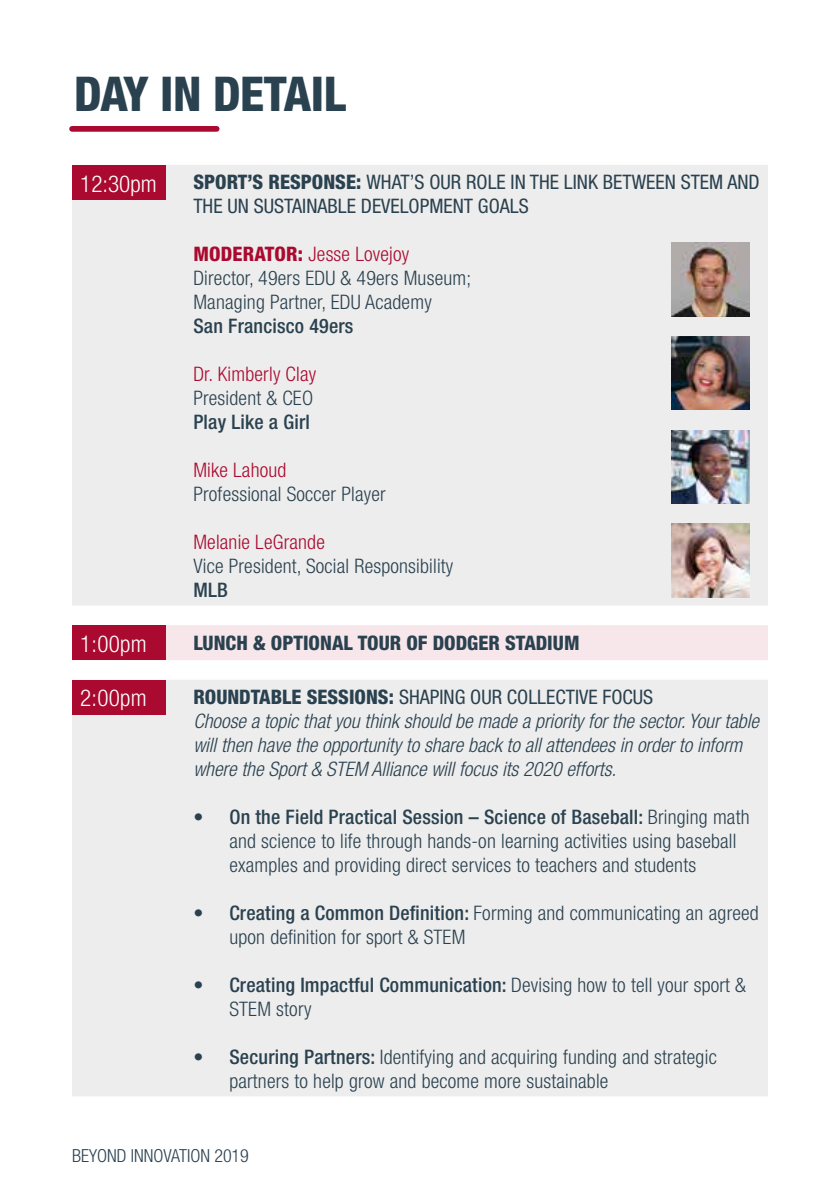
<style>
.page{position:relative;width:840px;height:1191px;background:#fff}
.page>*{position:absolute;margin:0;border:0;box-sizing:border-box;transform-origin:0 0}
.t1{font:800 condensed 48px "Helvetica Neue";letter-spacing:-.01em;color:#2a414f}
.t2{font:300 condensed 23.2px "Helvetica Neue";letter-spacing:.01em;color:#fff}
.t3{font:300 condensed 20px/24px "Helvetica Neue";letter-spacing:.01em;color:#2a414f}
.t4{font:italic 300 condensed 20px/24px "Helvetica Neue";color:#2a414f}
.t5{font:condensed 20px/24px "Helvetica Neue";color:#2a414f}
.t6{font:300 condensed 20px "Helvetica Neue";letter-spacing:.01em;color:#aa0a2f}
.t7{font:500 condensed 20px "Helvetica Neue";letter-spacing:.01em;color:#2a414f}
.t8{font:800 condensed 20px "Helvetica Neue";color:#2a414f}
.t9{font:300 condensed 18px "Helvetica Neue";color:#2a414f}
.s1{font-weight:800}
.s2{font-weight:800;color:#aa0a2f}
.s3{color:#aa0a2f}
.s4{font-weight:800;font-style:normal}
.s5{font-weight:400;font-style:normal}
.s6{font-weight:500}
</style>
<div class="page">
<div style="left:72px;top:165px;width:696px;height:931px;background:#ededed"></div>
<div style="left:166px;top:625px;width:602px;height:35px;background:#f7e6ea"></div>
<div style="left:72px;top:165px;width:94px;height:35px;background:#aa0a2f"></div>
<div style="left:72px;top:625px;width:94px;height:35px;background:#aa0a2f"></div>
<div style="left:72px;top:680px;width:94px;height:35px;background:#aa0a2f"></div>
<div style="left:72px;top:126px;width:145px;height:6px;background:#aa0a2f"></div>
<img style="left:671px;top:243px;width:78px;height:73px">
<img style="left:671px;top:336px;width:78px;height:74px">
<img style="left:671px;top:430px;width:78px;height:73px">
<img style="left:671px;top:524px;width:78px;height:73px">
<h1 class="t1" style="left:74px;top:64px;width:273px">DAY IN DETAIL</h1>
<p class="t2" style="left:80px;top:170px;width:78px">12:30pm</p>
<p class="t5" style="left:193px;top:170px;width:567px"><span class="s1">SPORT’S RESPONSE:</span> WHAT’S OUR ROLE IN THE LINK BETWEEN STEM AND<br>THE UN SUSTAINABLE DEVELOPMENT GOALS</p>
<p class="t3" style="left:193px;top:242px;width:279px"><span class="s2">MODERATOR:</span> <span class="s3">Jesse Lovejoy<br></span>Director, 49ers EDU &amp; 49ers Museum;<br>Managing Partner, EDU Academy</p>
<p class="t7" style="left:193px;top:314px;width:162px">San Francisco 49ers</p>
<p class="t6" style="left:193px;top:363px;width:124px">Dr. Kimberly Clay</p>
<p class="t3" style="left:193px;top:386px;width:121px">President &amp; CEO</p>
<p class="t7" style="left:193px;top:410px;width:118px">Play Like a Girl</p>
<p class="t6" style="left:193px;top:459px;width:95px">Mike Lahoud</p>
<p class="t3" style="left:193px;top:482px;width:194px">Professional Soccer Player</p>
<p class="t6" style="left:193px;top:531px;width:133px">Melanie LeGrande</p>
<p class="t3" style="left:193px;top:554px;width:261px">Vice President, Social Responsibility</p>
<p class="t7" style="left:193px;top:578px;width:36px">MLB</p>
<p class="t2" style="left:80px;top:630px;width:68px">1:00pm</p>
<p class="t8" style="left:193px;top:630px;width:387px">LUNCH &amp; OPTIONAL TOUR OF DODGER STADIUM</p>
<p class="t2" style="left:80px;top:685px;width:68px">2:00pm</p>
<p class="t4" style="left:193px;top:685px;width:567px"><span class="s4">ROUNDTABLE SESSIONS:</span> <span class="s5">SHAPING OUR COLLECTIVE FOCUS<br></span>Choose a topic that you think should be made a priority for the sector. Your table will then have the opportunity to share back to all attendees in order to inform where the Sport &amp; STEM Alliance will focus its 2020 efforts.</p>
<p class="t3" style="left:229px;top:805px;width:521px;text-indent:-36px"><span class="s6">• On the Field Practical Session – Science of Baseball:</span> Bringing math and science to life through hands-on learning activities using baseball examples and providing direct services to teachers and students</p>
<p class="t3" style="left:229px;top:901px;width:531px;text-indent:-36px"><span class="s6">• Creating a Common Definition:</span> Forming and communicating an agreed upon definition for sport &amp; STEM</p>
<p class="t3" style="left:229px;top:973px;width:518px;text-indent:-36px"><span class="s6">• Creating Impactful Communication:</span> Devising how to tell your sport &amp;<br>STEM story</p>
<p class="t3" style="left:229px;top:1045px;width:489px;text-indent:-36px"><span class="s6">• Securing Partners:</span> Identifying and acquiring funding and strategic partners to help grow and become more sustainable</p>
<p class="t9" style="left:72px;top:1145px;width:178px">BEYOND INNOVATION 2019</p>
</div>
